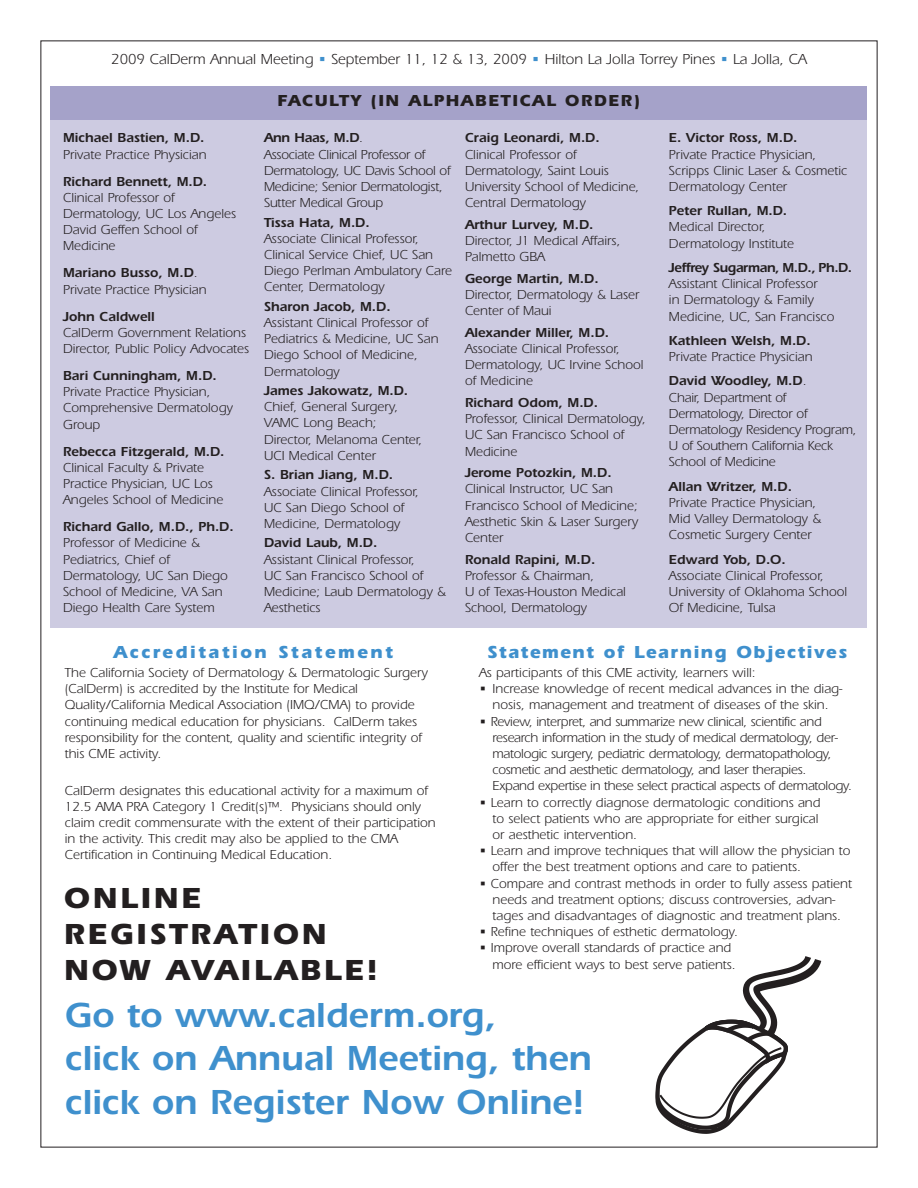
<style>
.page{position:relative;width:918px;height:1188px;background:#fff}
.page>*{position:absolute;margin:0;border:0;box-sizing:border-box;transform-origin:0 0}
.t1{font:600 36px/43.2px "Itc Eras";color:#3f90cd}
.t2{font:700 30px/36px "Itc Eras";letter-spacing:.09em;color:#231f20}
.t3{font:700 18px "Itc Eras";letter-spacing:.08em;color:#3f90cd}
.t4{font:700 18px "Itc Eras";letter-spacing:.135em;color:#3f90cd}
.t5{font:700 16.5px "Itc Eras";letter-spacing:.09em;color:#231f20}
.t6{font:15px "Itc Eras";color:#231f20}
.t7{font:13.5px/16.2px "Itc Eras";color:#231f20}
.t8{font:600 13.5px "Itc Eras";color:#231f20}
.t9{font:13.5px/16.2px "Itc Eras";letter-spacing:-.025em;color:#231f20}
.t10{font:600 13.5px "Itc Eras";letter-spacing:-.03em;color:#231f20}
.s1{color:#3f90cd}
.s2{font-weight:600}
</style>
<div class="page">
<div style="left:51px;top:91px;width:816px;height:537px;background:#cdcbe1"></div>
<div style="left:51px;top:86px;width:816px;height:34px;background:#a5a2c9"></div>
<svg style="left:656px;top:956px;width:165px;height:178px"></svg>
<p class="t6" style="left:111px;top:54px;width:697px">2009 CalDerm Annual Meeting <span class="s1">•</span> September 11, 12 &amp; 13, 2009 <span class="s1">•</span> Hilton La Jolla Torrey Pines <span class="s1">•</span> La Jolla, CA</p>
<p class="t8" style="left:63px;top:133px;width:143px">Michael Bastien, M.D.</p>
<p class="t7" style="left:63px;top:147px;width:145px">Private Practice Physician</p>
<p class="t8" style="left:63px;top:177px;width:146px">Richard Bennett, M.D.</p>
<p class="t7" style="left:63px;top:191px;width:175px">Clinical Professor of<br>Dermatology, UC Los Angeles<br>David Geffen School of<br>Medicine</p>
<p class="t7" style="left:63px;top:266px;width:145px"><span class="s2">Mariano Busso, M.D</span>.<br>Private Practice Physician</p>
<p class="t8" style="left:63px;top:312px;width:93px">John Caldwell</p>
<p class="t7" style="left:63px;top:326px;width:188px">CalDerm Government Relations<br>Director, Public Policy Advocates</p>
<p class="t8" style="left:63px;top:371px;width:155px">Bari Cunningham, M.D.</p>
<p class="t7" style="left:63px;top:385px;width:171px">Private Practice Physician,<br>Comprehensive Dermatology<br>Group</p>
<p class="t8" style="left:63px;top:447px;width:163px">Rebecca Fitzgerald, M.D.</p>
<p class="t7" style="left:63px;top:461px;width:162px">Clinical Faculty &amp; Private<br>Practice Physician, UC Los<br>Angeles School of Medicine</p>
<p class="t8" style="left:63px;top:522px;width:172px">Richard Gallo, M.D., Ph.D.</p>
<p class="t7" style="left:63px;top:536px;width:166px">Professor of Medicine &amp;<br>Pediatrics, Chief of<br>Dermatology, UC San Diego<br>School of Medicine, VA San<br>Diego Health Care System</p>
<p class="t5" style="left:277px;top:95px;width:364px">FACULTY (IN ALPHABETICAL ORDER)</p>
<p class="t7" style="left:264px;top:131px;width:188px"><span class="s2">Ann Haas, M.D</span>.<br>Associate Clinical Professor of<br>Dermatology, UC Davis School of<br>Medicine; Senior Dermatologist,<br>Sutter Medical Group</p>
<p class="t8" style="left:264px;top:218px;width:107px">Tissa Hata, M.D.</p>
<p class="t7" style="left:264px;top:232px;width:189px">Associate Clinical Professor,<br>Clinical Service Chief, UC San<br>Diego Perlman Ambulatory Care<br>Center, Dermatology</p>
<p class="t8" style="left:264px;top:302px;width:128px">Sharon Jacob, M.D.</p>
<p class="t7" style="left:264px;top:316px;width:176px">Assistant Clinical Professor of<br>Pediatrics &amp; Medicine, UC San<br>Diego School of Medicine,<br>Dermatology</p>
<p class="t8" style="left:264px;top:386px;width:146px">James Jakowatz, M.D.</p>
<p class="t7" style="left:264px;top:400px;width:160px">Chief, General Surgery,<br>VAMC Long Beach;<br>Director, Melanoma Center,<br>UCI Medical Center</p>
<p class="t8" style="left:264px;top:470px;width:131px">S. Brian Jiang, M.D.</p>
<p class="t7" style="left:264px;top:484px;width:156px">Associate Clinical Professor,<br>UC San Diego School of<br>Medicine, Dermatology</p>
<p class="t8" style="left:264px;top:538px;width:115px">David Laub, M.D.</p>
<p class="t7" style="left:264px;top:552px;width:184px">Assistant Clinical Professor,<br>UC San Francisco School of<br>Medicine; Laub Dermatology &amp;<br>Aesthetics</p>
<p class="t8" style="left:465px;top:133px;width:136px">Craig Leonardi, M.D.</p>
<p class="t7" style="left:465px;top:147px;width:176px">Clinical Professor of<br>Dermatology, Saint Louis<br>University School of Medicine,<br>Central Dermatology</p>
<p class="t8" style="left:465px;top:220px;width:130px">Arthur Lurvey, M.D.</p>
<p class="t7" style="left:465px;top:234px;width:157px">Director, J1 Medical Affairs,<br>Palmetto GBA</p>
<p class="t8" style="left:465px;top:274px;width:135px">George Martin, M.D.</p>
<p class="t7" style="left:465px;top:288px;width:176px">Director, Dermatology &amp; Laser<br>Center of Maui</p>
<p class="t8" style="left:465px;top:328px;width:146px">Alexander Miller, M.D.</p>
<p class="t7" style="left:465px;top:342px;width:180px">Associate Clinical Professor,<br>Dermatology, UC Irvine School of Medicine</p>
<p class="t8" style="left:465px;top:398px;width:135px">Richard Odom, M.D.</p>
<p class="t7" style="left:465px;top:412px;width:182px">Professor, Clinical Dermatology,<br>UC San Francisco School of<br>Medicine</p>
<p class="t8" style="left:465px;top:468px;width:148px">Jerome Potozkin, M.D.</p>
<p class="t7" style="left:465px;top:482px;width:175px">Clinical Instructor, UC San<br>Francisco School of Medicine;<br>Aesthetic Skin &amp; Laser Surgery<br>Center</p>
<p class="t8" style="left:465px;top:555px;width:132px">Ronald Rapini, M.D.</p>
<p class="t7" style="left:465px;top:569px;width:163px">Professor &amp; Chairman,<br>U of Texas-Houston Medical<br>School, Dermatology</p>
<p class="t8" style="left:669px;top:133px;width:130px">E. Victor Ross, M.D.</p>
<p class="t7" style="left:669px;top:147px;width:180px">Private Practice Physician,<br>Scripps Clinic Laser &amp; Cosmetic<br>Dermatology Center</p>
<p class="t8" style="left:669px;top:206px;width:120px">Peter Rullan, M.D.</p>
<p class="t7" style="left:669px;top:220px;width:127px">Medical Director,<br>Dermatology Institute</p>
<p class="t10" style="left:669px;top:263px;width:185px">Jeffrey Sugarman, M.D., Ph.D.</p>
<p class="t7" style="left:669px;top:277px;width:167px">Assistant Clinical Professor<br>in Dermatology &amp; Family<br>Medicine, UC, San Francisco</p>
<p class="t8" style="left:669px;top:336px;width:143px">Kathleen Welsh, M.D.</p>
<p class="t7" style="left:669px;top:346px;width:145px;line-height:24.3px">Private Practice Physician<br><span class="s2">David Woodley, M.D</span>.</p>
<p class="t7" style="left:669px;top:390px;width:189px">Chair, Department of<br>Dermatology, Director of<br>Dermatology Residency Program,<br>U of Southern California Keck<br>School of Medicine</p>
<p class="t8" style="left:669px;top:482px;width:125px">Allan Writzer, M.D.</p>
<p class="t7" style="left:669px;top:496px;width:154px">Private Practice Physician,<br>Mid Valley Dermatology &amp;<br>Cosmetic Surgery Center</p>
<p class="t8" style="left:669px;top:555px;width:118px">Edward Yob, D.O.</p>
<p class="t7" style="left:669px;top:569px;width:180px">Associate Clinical Professor,<br>University of Oklahoma School<br>Of Medicine, Tulsa</p>
<h3 class="t4" style="left:113px;top:646px;width:281px">Accreditation Statement</h3>
<p class="t7" style="left:65px;top:666px;width:365px">The California Society of Dermatology &amp; Dermatologic Surgery (CalDerm) is accredited by the Institute for Medical Quality/California Medical Association (IMQ/CMA) to provide continuing medical education for physicians. CalDerm takes responsibility for the content, quality and scientific integrity of this CME activity.</p>
<p class="t7" style="left:65px;top:784px;width:373px">CalDerm designates this educational activity for a maximum of 12.5 AMA PRA Category 1 Credit(s)™. Physicians should only claim credit commensurate with the extent of their participation in the activity. This credit may also be applied to the CMA Certification in Continuing Medical Education.</p>
<h2 class="t2" style="left:64px;top:883px;width:315px">ONLINE<br>REGISTRATION<br>NOW AVAILABLE!</h2>
<h3 class="t3" style="left:487px;top:646px;width:361px">Statement of Learning Objectives</h3>
<p class="t7" style="left:479px;top:666px;width:278px">As participants of this CME activity, learners will:</p>
<p class="t7" style="left:479px;top:682px;width:365px;text-align:center">• Increase knowledge of recent medical advances in the diag&shy;nosis, management and treatment of diseases of the skin.</p>
<p class="t9" style="left:493px;top:714px;width:361px;text-indent:-14px">• Review, interpret, and summarize new clinical, scientific and research information in the study of medical dermatology, der&shy;matologic surgery, pediatric dermatology, dermatopathology, cosmetic and aesthetic dermatology, and laser therapies.<br>Expand expertise in these select practical aspects of dermatology.</p>
<p class="t7" style="left:493px;top:795px;width:330px;text-indent:-13px">• Learn to correctly diagnose dermatologic conditions and to select patients who are appropriate for either surgical or aesthetic intervention.</p>
<p class="t7" style="left:493px;top:844px;width:360px;text-indent:-13px">• Learn and improve techniques that will allow the physician to offer the best treatment options and care to patients.</p>
<p class="t7" style="left:479px;top:876px;width:374px;text-align:center">• Compare and contrast methods in order to fully assess patient needs and treatment options; discuss controversies, advan&shy;tages and disadvantages of diagnostic and treatment plans.</p>
<p class="t7" style="left:479px;top:925px;width:260px">• Refine techniques of esthetic dermatology.</p>
<p class="t7" style="left:493px;top:941px;width:245px;text-indent:-13px">• Improve overall standards of practice and more efficient ways to best serve patients.</p>
<h1 class="t1" style="left:65px;top:998px;width:529px">Go to www.calderm.org,<br>click on Annual Meeting, then click on Register Now Online!</h1>
</div>
